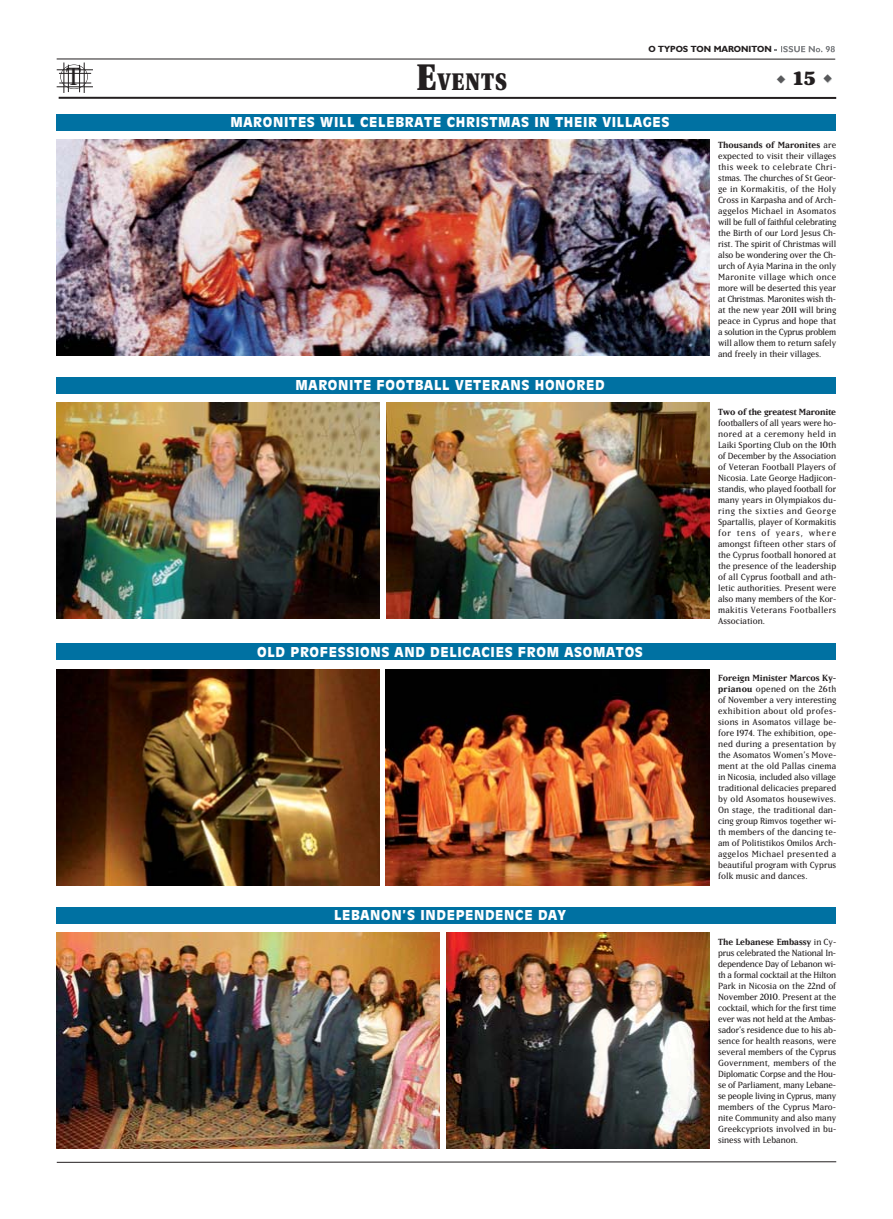
<style>
.page{position:relative;width:893px;height:1219px;background:#fff}
.page>*{position:absolute;margin:0;border:0;box-sizing:border-box;transform-origin:0 0}
.t1{font:26px "Mg New Times";color:#231f20;scale:.95 1}
.t2{font:800 24px "Ka Con Utopia";letter-spacing:.05em;color:#231f20}
.t3{font:20px "Mg Souvenir Extra";color:#231f20}
.t4{font:15px "Mg Antique Extra";letter-spacing:.045em;color:#fff}
.t5{font:10.5px/11px "Matrix Book Roman";letter-spacing:.005em;color:#231f20;text-align:justify}
.t6{font:700 10.5px "Matrix";letter-spacing:.005em;color:#231f20}
.t7{font:700 9px "CF Jeckyl";color:#231f20}
.s1{font-size:37px}
.s2{color:#d1d3d4}
.s3{font-family:"Matrix Book Roman";font-weight:400}
.s4{font-family:"Matrix";font-weight:700}
</style>
<div class="page">
<svg style="left:775px;top:46px;width:60px;height:6px"></svg>
<hr style="left:57px;top:59px;width:778px;height:1px;background:#231f20">
<hr style="left:59px;top:97px;width:777px;height:2px;background:#231f20">
<svg style="left:61px;top:65px;width:27px;height:24px"></svg>
<div style="left:60px;top:65px;width:28px;height:24px;border:1px solid #231f20;border-radius:50%"></div>
<hr style="left:64px;top:63px;width:1px;height:30px;background:#231f20">
<svg style="left:68px;top:65px;width:1px;height:27px"></svg>
<svg style="left:79px;top:65px;width:1px;height:27px"></svg>
<hr style="left:84px;top:63px;width:1px;height:30px;background:#231f20">
<hr style="left:57px;top:87px;width:36px;height:1px;background:#231f20">
<hr style="left:57px;top:70px;width:36px;height:1px;background:#231f20">
<hr style="left:59px;top:73px;width:32px;height:1px;background:#231f20">
<hr style="left:59px;top:83px;width:32px;height:1px;background:#231f20">
<svg style="left:56px;top:1161px;width:781px;height:2px;background:#908e8e"></svg>
<div style="left:57px;top:114px;width:779px;height:17px;background:#0071a2"></div>
<div style="left:57px;top:377px;width:779px;height:17px;background:#0071a2"></div>
<img style="left:57px;top:403px;width:323px;height:216px">
<img style="left:387px;top:403px;width:322px;height:216px">
<div style="left:57px;top:644px;width:779px;height:16px;background:#0071a2"></div>
<img style="left:57px;top:669px;width:323px;height:216px">
<img style="left:386px;top:669px;width:324px;height:216px">
<div style="left:57px;top:907px;width:779px;height:17px;background:#0071a2"></div>
<img style="left:57px;top:933px;width:382px;height:216px">
<img style="left:447px;top:933px;width:262px;height:216px">
<img style="left:57px;top:140px;width:652px;height:216px">
<p class="t7" style="left:649px;top:46px;width:125px">O TYPOS TON MARONITON</p>
<h2 class="t2" style="left:416px;top:73px;width:92px"><span class="s1">Ε</span>VENTS</h2>
<h1 class="t1" style="left:67px;top:64px;width:17px">Τ</h1>
<h3 class="t3" style="left:777px;top:67px;width:58px"><span class="s2">◆</span>15 <span class="s2">◆</span></h3>
<h3 class="t4" style="left:230px;top:117px;width:441px">MARONITES WILL CELEBRATE CHRISTMAS IN THEIR VILLAGES</h3>
<p class="t6" style="left:718px;top:142px;width:120px">Thousands of Maronites <span class="s3">are</span></p>
<p class="t5" style="left:718px;top:151px;width:120px">expected to visit their villages this week to celebrate Chri&shy;stmas. The churches of St Geor&shy;ge in Kormakitis, of the Holy Cross in Karpasha and of Arch&shy;aggelos Michael in Asomatos will be full of faithful celebrating the Birth of our Lord Jesus Ch&shy;rist. The spirit of Christmas will also be wondering over the Ch&shy;urch of Ayia Marina in the only Maronite village which once more will be deserted this year at Christmas. Maronites wish th&shy;at the new year 2011 will bring peace in Cyprus and hope that a solution in the Cyprus problem will allow them to return safely and freely in their villages.</p>
<h3 class="t4" style="left:296px;top:380px;width:311px">MARONITE FOOTBALL VETERANS HONORED</h3>
<p class="t6" style="left:718px;top:409px;width:120px">Two of the greatest Maronite</p>
<p class="t5" style="left:718px;top:418px;width:120px">footballers of all years were ho&shy;nored at a ceremony held in Laiki Sporting Club on the 10th of December by the Association of Veteran Football Players of Nicosia. Late George Hadjicon&shy;standis, who played football for many years in Olympiakos du&shy;ring the sixties and George Spartallis, player of Kormakitis for tens of years, where amongst fifteen other stars of the Cyprus football honored at the presence of the leadership of all Cyprus football and ath&shy;letic authorities. Present were also many members of the Kor&shy;makitis Veterans Footballers Association.</p>
<h3 class="t4" style="left:257px;top:647px;width:387px">OLD PROFESSIONS AND DELICACIES FROM ASOMATOS</h3>
<p class="t6" style="left:718px;top:675px;width:120px">Foreign Minister Marcos Ky-</p>
<p class="t5" style="left:718px;top:684px;width:120px"><span class="s4">prianou</span> opened on the 26th of November a very interesting exhibition about old profes&shy;sions in Asomatos village be&shy;fore 1974. The exhibition, ope&shy;ned during a presentation by the Asomatos Women’s Move&shy;ment at the old Pallas cinema in Nicosia, included also village traditional delicacies prepared by old Asomatos housewives.<br>On stage, the traditional dan&shy;cing group Rimvos together wi&shy;th members of the dancing te&shy;am of Politistikos Omilos Arch&shy;aggelos Michael presented a beautiful program with Cyprus folk music and dances.</p>
<h3 class="t4" style="left:334px;top:910px;width:233px">LEBANON’S INDEPENDENCE DAY</h3>
<p class="t6" style="left:718px;top:938px;width:120px">The Lebanese Embassy <span class="s3">in Cy-</span></p>
<p class="t5" style="left:718px;top:948px;width:120px">prus celebrated the National In&shy;dependence Day of Lebanon wi&shy;th a formal cocktail at the Hilton Park in Nicosia on the 22nd of November 2010. Present at the cocktail, which for the first time ever was not held at the Ambas&shy;sador’s residence due to his ab&shy;sence for health reasons, were several members of the Cyprus Government, members of the Diplomatic Corpse and the Hou&shy;se of Parliament, many Lebane&shy;se people living in Cyprus, many members of the Cyprus Maro&shy;nite Community and also many Greekcypriots involved in bu&shy;siness with Lebanon.</p>
</div>
